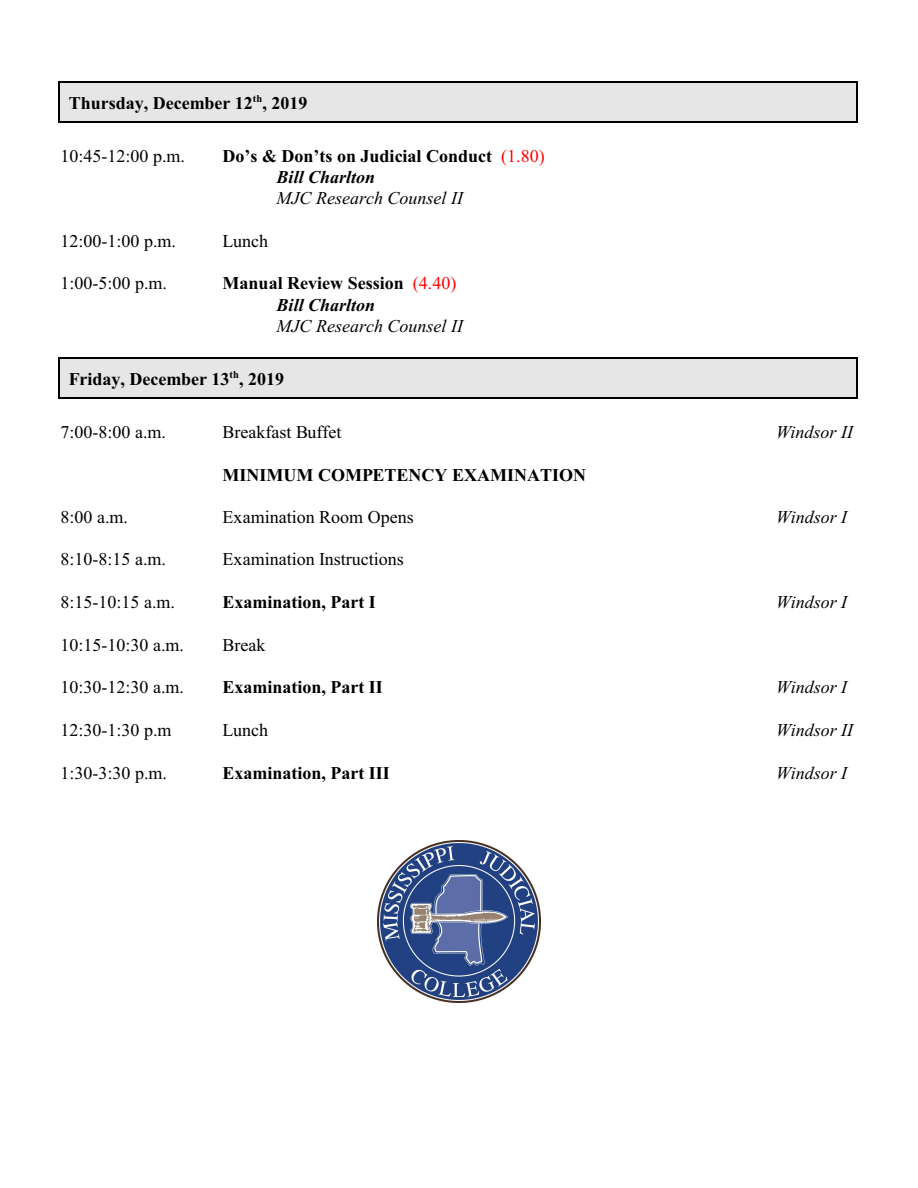
<style>
.page{position:relative;width:918px;height:1188px;background:#fff}
.page>*{position:absolute;margin:0;border:0;box-sizing:border-box;transform-origin:0 0}
.t1{font:18px "Times New Roman";color:#000}
.t2{font:700 18px/21.3px "Times New Roman";color:#000}
.t3{font:italic 18px "Times New Roman";color:#000}
.s1{font-weight:400;color:#f00}
.s2{font-style:italic}
</style>
<div class="page">
<div style="left:58px;top:81px;width:799px;height:42px;background:#e6e6e6"></div>
<hr style="left:58px;top:81px;width:2px;height:42px;background:#000">
<hr style="left:856px;top:81px;width:1px;height:42px;background:#000">
<hr style="left:58px;top:81px;width:799px;height:1px;background:#000">
<hr style="left:58px;top:122px;width:799px;height:1px;background:#000">
<div style="left:58px;top:357px;width:799px;height:42px;background:#e6e6e6"></div>
<hr style="left:58px;top:357px;width:2px;height:42px;background:#000">
<hr style="left:856px;top:357px;width:1px;height:42px;background:#000">
<hr style="left:58px;top:357px;width:799px;height:1px;background:#000">
<hr style="left:58px;top:398px;width:799px;height:1px;background:#000">
<img style="left:378px;top:841px;width:162px;height:162px">
<p class="t2" style="left:69px;top:94px;width:240px">Thursday, December 12<sup>th</sup>, 2019</p>
<p class="t1" style="left:61px;top:150px;width:126px">10:45-12:00 p.m.</p>
<p class="t2" style="left:277px;top:147px;width:270px;text-indent:-54px">Do’s &amp; Don’ts on Judicial Conduct <span class="s1">(1.80)<br></span><span class="s2">Bill Charlton</span></p>
<p class="t3" style="left:277px;top:192px;width:188px">MJC Research Counsel II</p>
<p class="t1" style="left:61px;top:234px;width:117px">12:00-1:00 p.m.</p>
<p class="t1" style="left:223px;top:234px;width:47px">Lunch</p>
<p class="t1" style="left:61px;top:277px;width:108px">1:00-5:00 p.m.</p>
<p class="t2" style="left:277px;top:275px;width:181px;text-indent:-54px">Manual Review Session <span class="s1">(4.40)<br></span><span class="s2">Bill Charlton</span></p>
<p class="t3" style="left:277px;top:319px;width:188px">MJC Research Counsel II</p>
<p class="t2" style="left:69px;top:370px;width:217px">Friday, December 13<sup>th</sup>, 2019</p>
<p class="t1" style="left:61px;top:425px;width:107px">7:00-8:00 a.m.</p>
<p class="t1" style="left:223px;top:425px;width:120px">Breakfast Buffet</p>
<p class="t3" style="left:776px;top:425px;width:79px">Windsor II</p>
<p class="t2" style="left:223px;top:466px;width:365px">MINIMUM COMPETENCY EXAMINATION</p>
<p class="t1" style="left:61px;top:510px;width:69px">8:00 a.m.</p>
<p class="t1" style="left:223px;top:510px;width:193px">Examination Room Opens</p>
<p class="t3" style="left:776px;top:510px;width:73px">Windsor I</p>
<p class="t1" style="left:61px;top:553px;width:107px">8:10-8:15 a.m.</p>
<p class="t1" style="left:223px;top:553px;width:183px">Examination Instructions</p>
<p class="t1" style="left:61px;top:596px;width:116px">8:15-10:15 a.m.</p>
<p class="t2" style="left:223px;top:593px;width:155px">Examination, Part I</p>
<p class="t3" style="left:776px;top:596px;width:73px">Windsor I</p>
<p class="t1" style="left:61px;top:638px;width:125px">10:15-10:30 a.m.</p>
<p class="t1" style="left:223px;top:638px;width:44px">Break</p>
<p class="t1" style="left:61px;top:681px;width:125px">10:30-12:30 a.m.</p>
<p class="t2" style="left:223px;top:679px;width:162px">Examination, Part II</p>
<p class="t3" style="left:776px;top:681px;width:73px">Windsor I</p>
<p class="t1" style="left:61px;top:723px;width:113px">12:30-1:30 p.m</p>
<p class="t1" style="left:223px;top:723px;width:47px">Lunch</p>
<p class="t3" style="left:776px;top:723px;width:79px">Windsor II</p>
<p class="t1" style="left:61px;top:766px;width:108px">1:30-3:30 p.m.</p>
<p class="t2" style="left:223px;top:764px;width:169px">Examination, Part III</p>
<p class="t3" style="left:776px;top:766px;width:73px">Windsor I</p>
</div>
